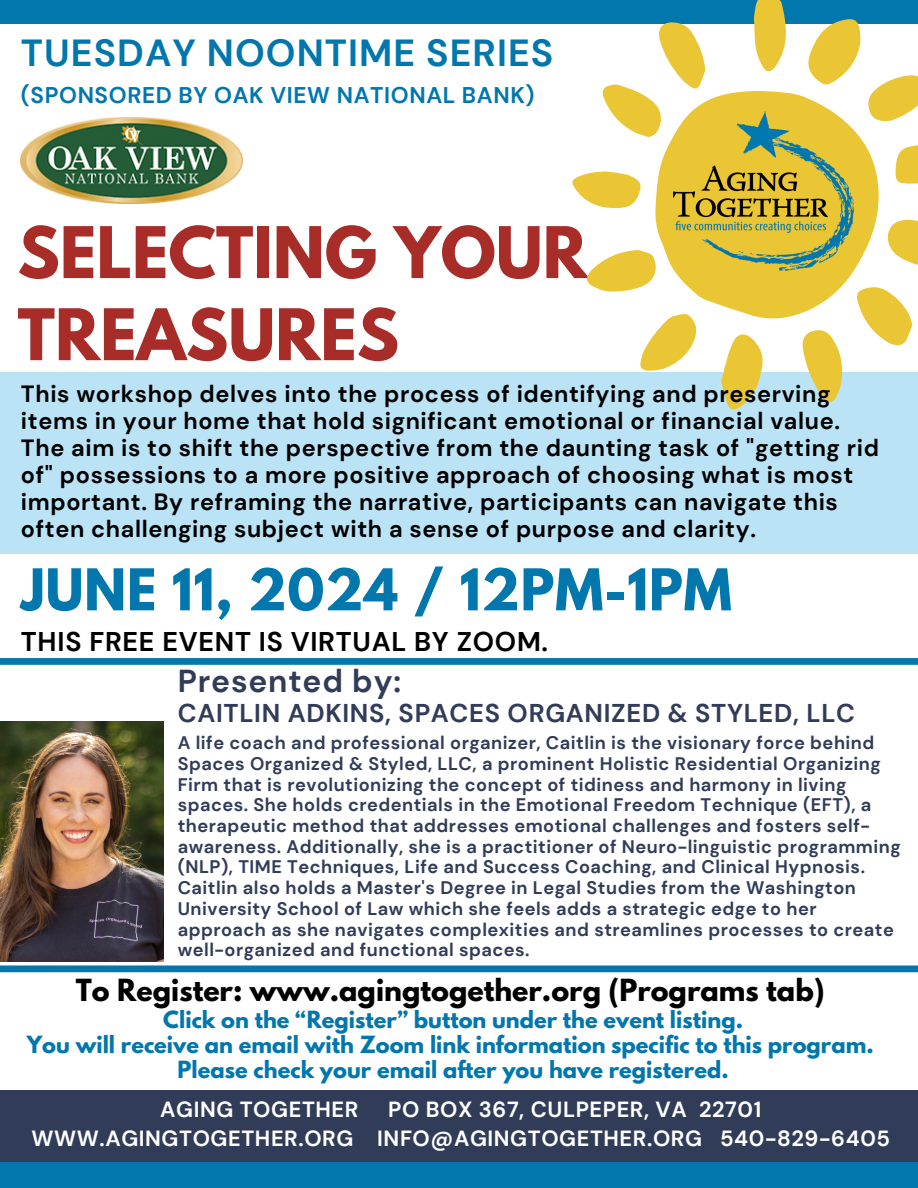
<style>
.page{position:relative;width:918px;height:1188px;background:#fff}
.page>*{position:absolute;margin:0;border:0;box-sizing:border-box;transform-origin:0 0}
.t1{font:700 63px/82.2px "League Spartan";color:#a82c28}
.t2{font:700 51px "League Spartan";letter-spacing:.015em;color:#0277ad}
.t3{font:700 37.65px "DM Sans";letter-spacing:.025em;color:#0277ad}
.t4{font:700 31.65px "DM Sans";letter-spacing:.025em;color:#313c59}
.t5{font:700 27px "League Spartan";color:#000}
.t6{font:700 27px "DM Sans";letter-spacing:.025em;color:#000}
.t7{font:700 25.65px "DM Sans";letter-spacing:.025em;color:#313c59}
.t8{font:700 23.55px/27px "DM Sans";letter-spacing:.025em;color:#000}
.t9{font:700 22.65px "DM Sans";letter-spacing:.025em;color:#0277ad}
.t10{font:700 21.9px/29.2px "DM Sans";letter-spacing:.025em;color:#fff}
.t11{font:700 21px/24.8px "League Spartan";color:#0277ad;text-align:center}
.t12{font:700 18.15px/20.7px "DM Sans";letter-spacing:.025em;color:#313c59}
</style>
<div class="page">
<div style="left:0;top:0;width:918px;height:24px;background:#0277ad"></div>
<div style="left:0;top:1090px;width:918px;height:72px;background:#313c59"></div>
<div style="left:0;top:1162px;width:918px;height:26px;background:#0277ad"></div>
<div style="left:0;top:658px;width:918px;height:7px;background:#0277ad"></div>
<div style="left:0;top:372px;width:918px;height:182px;background:#bae3f6"></div>
<svg style="left:655px;top:91px;width:224px;height:228px;fill:#ebc634"></svg>
<svg style="left:887px;top:219px;width:31px;height:46px"></svg>
<svg style="left:808px;top:19px;width:52px;height:66px"></svg>
<svg style="left:895px;top:145px;width:23px;height:39px"></svg>
<svg style="left:721px;top:334px;width:42px;height:76px"></svg>
<svg style="left:587px;top:250px;width:71px;height:42px"></svg>
<svg style="left:856px;top:286px;width:56px;height:59px"></svg>
<svg style="left:640px;top:313px;width:56px;height:58px"></svg>
<svg style="left:802px;top:330px;width:40px;height:72px"></svg>
<svg style="left:867px;top:75px;width:51px;height:46px"></svg>
<svg style="left:602px;top:22px;width:103px;height:115px"></svg>
<svg style="left:754px;top:0;width:32px;height:72px"></svg>
<svg style="left:572px;top:171px;width:69px;height:38px"></svg>
<img style="left:674px;top:112px;width:180px;height:158px">
<div style="left:0;top:965px;width:918px;height:7px;background:#0277ad"></div>
<img style="left:21px;top:118px;width:222px;height:85px">
<img style="left:0;top:721px;width:163px;height:241px">
<h3 class="t3" style="left:21px;top:29px;width:534px">TUESDAY NOONTIME SERIES</h3>
<h3 class="t9" style="left:21px;top:81px;width:515px">(SPONSORED BY OAK VIEW NATIONAL BANK)</h3>
<p class="t1" style="left:17px;top:220px;width:572px">SELECTING YOUR<br>TREASURES</p>
<h1 class="t8" style="left:21px;top:380px;width:860px">This workshop delves into the process of identifying and preserving items in your home that hold significant emotional or financial value.<br>The aim is to shift the perspective from the daunting task of "getting rid of" possessions to a more positive approach of choosing what is most important. By reframing the narrative, participants can navigate this often challenging subject with a sense of purpose and clarity.</h1>
<p class="t2" style="left:21px;top:564px;width:712px">JUNE 11, 2024 / 12PM-1PM</p>
<h5 class="t6" style="left:21px;top:624px;width:529px">THIS FREE EVENT IS VIRTUAL BY ZOOM.</h5>
<h3 class="t4" style="left:178px;top:661px;width:225px">Presented by:</h3>
<h3 class="t7" style="left:178px;top:697px;width:679px">CAITLIN ADKINS, SPACES ORGANIZED &amp; STYLED, LLC</h3>
<p class="t12" style="left:178px;top:733px;width:724px">A life coach and professional organizer, Caitlin is the visionary force behind Spaces Organized &amp; Styled, LLC, a prominent Holistic Residential Organizing Firm that is revolutionizing the concept of tidiness and harmony in living spaces. She holds credentials in the Emotional Freedom Technique (EFT), a therapeutic method that addresses emotional challenges and fosters self&shy;awareness. Additionally, she is a practitioner of Neuro-linguistic programming (NLP), TIME Techniques, Life and Success Coaching, and Clinical Hypnosis.<br>Caitlin also holds a Master's Degree in Legal Studies from the Washington University School of Law which she feels adds a strategic edge to her approach as she navigates complexities and streamlines processes to create well-organized and functional spaces.</p>
<h6 class="t5" style="left:76px;top:977px;width:750px">To Register: www.agingtogether.org (Programs tab)</h6>
<h6 class="t11" style="left:27px;top:1010px;width:848px">Click on the “Register” button under the event listing.<br>You will receive an email with Zoom link information specific to this program.<br>Please check your email after you have registered.</h6>
<h2 class="t10" style="left:31px;top:1095px;width:860px;text-indent:357px">PO BOX 367, CULPEPER, VA 22701<br>WWW.AGINGTOGETHER.ORG INFO@AGINGTOGETHER.ORG 540-829-6405</h2>
<h2 class="t10" style="left:160px;top:1095px;width:200px">AGING TOGETHER</h2>
</div>
